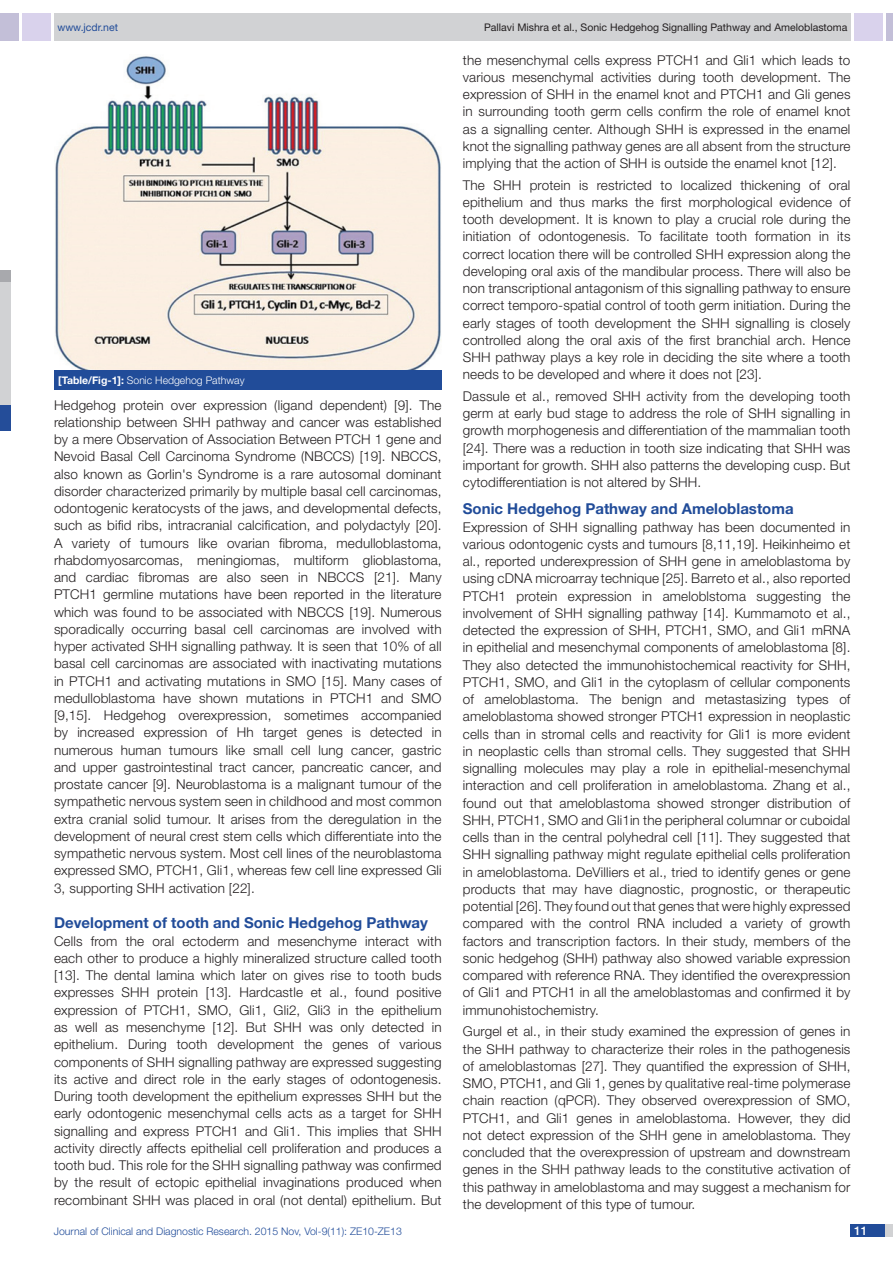
<style>
.page{position:relative;width:893px;height:1263px;background:#fff}
.page>*{position:absolute;margin:0;border:0;box-sizing:border-box;transform-origin:0 0}
.Level_2{font:700 15px "Helvetica Neue";color:#214c99}
.Body_text{font:300 13.5px/17.2px "Helvetica Neue";letter-spacing:.01em;color:#231f20;text-align:justify}
.t1{font:500 12px "Helvetica Neue";color:#fff}
.t2{font:300 10.5px "Helvetica Neue";color:#214c99}
.t3{font:10.5px "Helvetica Neue";color:#231f20}
.Table_text{font:300 10.5px "Helvetica Neue";color:#fff}
.t4{font:10.5px "Helvetica Neue";color:#214c99}
.s1{font-weight:700}
</style>
<div class="page">
<div style="left:54px;top:13px;width:796px;height:28px;background:#d1d2d4"></div>
<div style="left:0;top:13px;width:19px;height:28px;background:#c3bfd8"></div>
<div style="left:22px;top:13px;width:29px;height:28px;background:#d9d2ec"></div>
<div style="left:886px;top:13px;width:7px;height:28px;background:#c3bfd8"></div>
<div style="left:854px;top:13px;width:29px;height:28px;background:#d9d2ec"></div>
<div style="left:850px;top:1224px;width:43px;height:13px;background:#d1d2d4"></div>
<div style="left:850px;top:1224px;width:35px;height:13px;background:#214c99"></div>
<div style="left:0;top:270px;width:11px;height:12px;background:#a8a9ad"></div>
<div style="left:0;top:282px;width:11px;height:124px;background:#d1d2d4"></div>
<div style="left:0;top:406px;width:11px;height:25px;background:#244d99"></div>
<img style="left:55px;top:56px;width:386px;height:314px">
<div style="left:54px;top:370px;width:388px;height:20px;background:#214c99"></div>
<p class="t4" style="left:57px;top:21px;width:62px">www.jcdr.net</p>
<p class="t3" style="left:484px;top:21px;width:365px">Pallavi Mishra et al., Sonic Hedgehog Signalling Pathway and Ameloblastoma</p>
<p class="Table_text" style="left:58px;top:374px;width:188px"><span class="s1">[Table/Fig-1]:</span> Sonic Hedgehog Pathway</p>
<p class="Body_text" style="left:54px;top:396px;width:389px">Hedgehog protein over expression (ligand dependent) [9]. The relationship between SHH pathway and cancer was established by a mere Observation of Association Between PTCH 1 gene and Nevoid Basal Cell Carcinoma Syndrome (NBCCS) [19]. NBCCS, also known as Gorlin's Syndrome is a rare autosomal dominant disorder characterized primarily by multiple basal cell carcinomas, odontogenic keratocysts of the jaws, and developmental defects, such as bifid ribs, intracranial calcification, and polydactyly [20].<br>A variety of tumours like ovarian fibroma, medulloblastoma, rhabdomyosarcomas, meningiomas, multiform glioblastoma, and cardiac fibromas are also seen in NBCCS [21]. Many PTCH1 germline mutations have been reported in the literature which was found to be associated with NBCCS [19]. Numerous sporadically occurring basal cell carcinomas are involved with hyper activated SHH signalling pathway. It is seen that 10% of all basal cell carcinomas are associated with inactivating mutations in PTCH1 and activating mutations in SMO [15]. Many cases of medulloblastoma have shown mutations in PTCH1 and SMO [9,15]. Hedgehog overexpression, sometimes accompanied by increased expression of Hh target genes is detected in numerous human tumours like small cell lung cancer, gastric and upper gastrointestinal tract cancer, pancreatic cancer, and prostate cancer [9]. Neuroblastoma is a malignant tumour of the sympathetic nervous system seen in childhood and most common extra cranial solid tumour. It arises from the deregulation in the development of neural crest stem cells which differentiate into the sympathetic nervous system. Most cell lines of the neuroblastoma expressed SMO, PTCH1, Gli1, whereas few cell line expressed Gli 3, supporting SHH activation [22].</p>
<p class="Level_2" style="left:54px;top:914px;width:375px">Development of tooth and Sonic Hedgehog Pathway</p>
<p class="Body_text" style="left:54px;top:932px;width:389px">Cells from the oral ectoderm and mesenchyme interact with each other to produce a highly mineralized structure called tooth [13]. The dental lamina which later on gives rise to tooth buds expresses SHH protein [13]. Hardcastle et al., found positive expression of PTCH1, SMO, Gli1, Gli2, Gli3 in the epithelium as well as mesenchyme [12]. But SHH was only detected in epithelium. During tooth development the genes of various components of SHH signalling pathway are expressed suggesting its active and direct role in the early stages of odontogenesis.<br>During tooth development the epithelium expresses SHH but the early odontogenic mesenchymal cells acts as a target for SHH signalling and express PTCH1 and Gli1. This implies that SHH activity directly affects epithelial cell proliferation and produces a tooth bud. This role for the SHH signalling pathway was confirmed by the result of ectopic epithelial invaginations produced when recombinant SHH was placed in oral (not dental) epithelium. But</p>
<p class="Body_text" style="left:463px;top:51px;width:389px">the mesenchymal cells express PTCH1 and Gli1 which leads to various mesenchymal activities during tooth development. The expression of SHH in the enamel knot and PTCH1 and Gli genes in surrounding tooth germ cells confirm the role of enamel knot as a signalling center. Although SHH is expressed in the enamel knot the signalling pathway genes are all absent from the structure implying that the action of SHH is outside the enamel knot [12].</p>
<p class="Body_text" style="left:463px;top:176px;width:389px">The SHH protein is restricted to localized thickening of oral epithelium and thus marks the first morphological evidence of tooth development. It is known to play a crucial role during the initiation of odontogenesis. To facilitate tooth formation in its correct location there will be controlled SHH expression along the developing oral axis of the mandibular process. There will also be non transcriptional antagonism of this signalling pathway to ensure correct temporo-spatial control of tooth germ initiation. During the early stages of tooth development the SHH signalling is closely controlled along the oral axis of the first branchial arch. Hence SHH pathway plays a key role in deciding the site where a tooth needs to be developed and where it does not [23].</p>
<p class="Body_text" style="left:463px;top:387px;width:389px">Dassule et al., removed SHH activity from the developing tooth germ at early bud stage to address the role of SHH signalling in growth morphogenesis and differentiation of the mammalian tooth [24]. There was a reduction in tooth size indicating that SHH was important for growth. SHH also patterns the developing cusp. But cytodifferentiation is not altered by SHH.</p>
<p class="Level_2" style="left:463px;top:500px;width:332px">Sonic Hedgehog Pathway and Ameloblastoma</p>
<p class="Body_text" style="left:463px;top:518px;width:389px">Expression of SHH signalling pathway has been documented in various odontogenic cysts and tumours [8,11,19]. Heikinheimo et al., reported underexpression of SHH gene in ameloblastoma by using cDNA microarray technique [25]. Barreto et al., also reported PTCH1 protein expression in ameloblstoma suggesting the involvement of SHH signalling pathway [14]. Kummamoto et al., detected the expression of SHH, PTCH1, SMO, and Gli1 mRNA in epithelial and mesenchymal components of ameloblastoma [8].<br>They also detected the immunohistochemical reactivity for SHH, PTCH1, SMO, and Gli1 in the cytoplasm of cellular components of ameloblastoma. The benign and metastasizing types of ameloblastoma showed stronger PTCH1 expression in neoplastic cells than in stromal cells and reactivity for Gli1 is more evident in neoplastic cells than stromal cells. They suggested that SHH signalling molecules may play a role in epithelial-mesenchymal interaction and cell proliferation in ameloblastoma. Zhang et al., found out that ameloblastoma showed stronger distribution of SHH, PTCH1, SMO and Gli1in the peripheral columnar or cuboidal cells than in the central polyhedral cell [11]. They suggested that SHH signalling pathway might regulate epithelial cells proliferation in ameloblastoma. DeVilliers et al., tried to identify genes or gene products that may have diagnostic, prognostic, or therapeutic potential [26]. They found out that genes that were highly expressed compared with the control RNA included a variety of growth factors and transcription factors. In their study, members of the sonic hedgehog (SHH) pathway also showed variable expression compared with reference RNA. They identified the overexpression of Gli1 and PTCH1 in all the ameloblastomas and confirmed it by immunohistochemistry.</p>
<p class="Body_text" style="left:463px;top:1022px;width:389px">Gurgel et al., in their study examined the expression of genes in the SHH pathway to characterize their roles in the pathogenesis of ameloblastomas [27]. They quantified the expression of SHH, SMO, PTCH1, and Gli 1, genes by qualitative real-time polymerase chain reaction (qPCR). They observed overexpression of SMO, PTCH1, and Gli1 genes in ameloblastoma. However, they did not detect expression of the SHH gene in ameloblastoma. They concluded that the overexpression of upstream and downstream genes in the SHH pathway leads to the constitutive activation of this pathway in ameloblastoma and may suggest a mechanism for the development of this type of tumour.</p>
<p class="t2" style="left:54px;top:1225px;width:350px">Journal of Clinical and Diagnostic Research. 2015 Nov, Vol-9(11): ZE10-ZE13</p>
<p class="t1" style="left:854px;top:1223px;width:15px">11</p>
</div>
